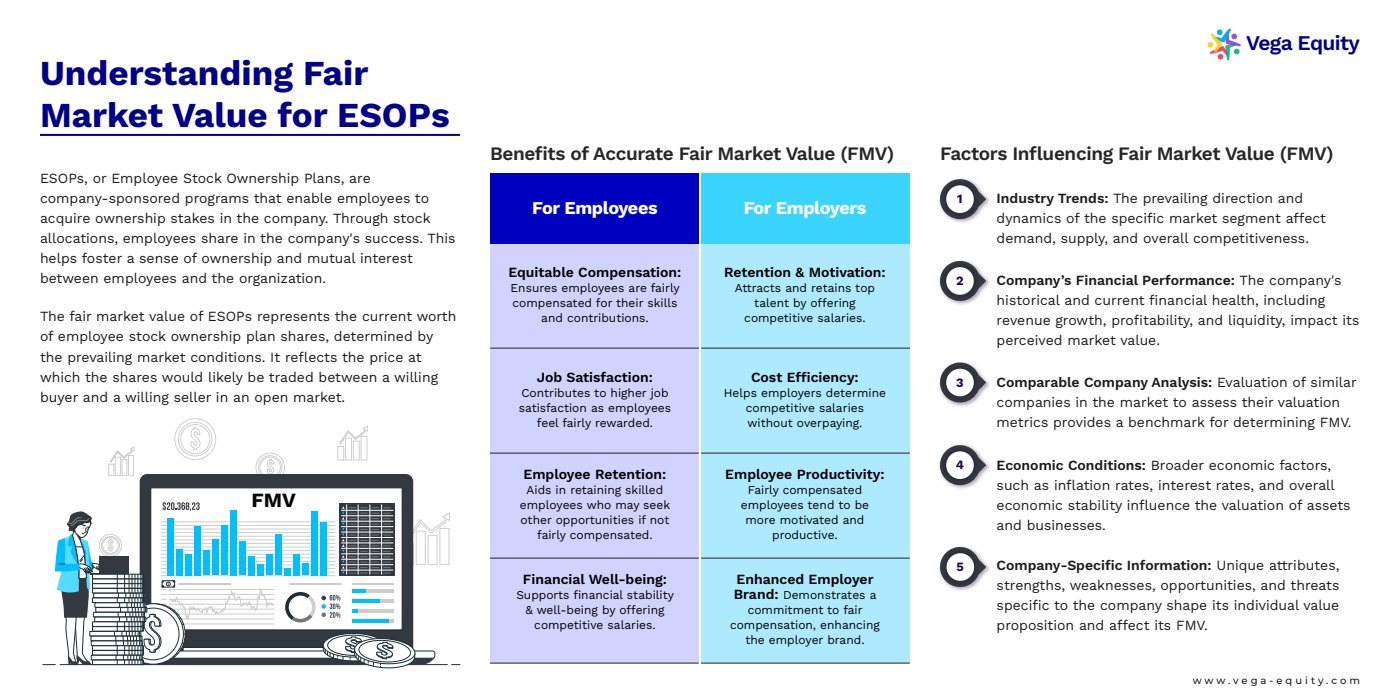
<style>
.page{position:relative;width:1400px;height:700px;background:#fff}
.page>*{position:absolute;margin:0;border:0;box-sizing:border-box;transform-origin:0 0}
.t1{font:700 35px/42px "Work Sans";color:#00008b}
.t2{font:600 20.9px "Work Sans";letter-spacing:-.03em;color:#00008b}
.t3{font:700 20.2px "Work Sans";color:#090909}
.t4{font:600 19px "Work Sans";letter-spacing:-.02em;color:#272727}
.t5{font:700 18px "Work Sans";letter-spacing:-.02em;color:#fff}
.t6{font:14px/20px "Work Sans";color:#1b1b1c}
.t7{font:600 14px "Work Sans";color:#000}
.t8{font:700 12.7px "Work Sans";color:#230641}
.t9{font:12px/15px "Work Sans";color:#000;text-align:center}
.t10{font:500 10px "Montserrat";letter-spacing:.3em;color:#1b1b1b}
.s1{font-weight:600;font-size:14px}
.s2{font-weight:600}
</style>
<div class="page">
<hr style="left:40px;top:134px;width:420px;height:2px;background:#00008b">
<svg style="left:1208px;top:29px;width:33px;height:31px"></svg>
<div style="left:701px;top:243px;width:209px;height:420px;background:#aeeaff"></div>
<div style="left:701px;top:173px;width:209px;height:71px;background:#39d5ff"></div>
<div style="left:490px;top:243px;width:209px;height:420px;background:#d2d2ff"></div>
<div style="left:490px;top:173px;width:209px;height:71px;background:#0000c1"></div>
<hr style="left:490px;top:558px;width:209px;height:1px;background:#231f20">
<hr style="left:490px;top:663px;width:209px;height:1px;background:#231f20">
<hr style="left:490px;top:453px;width:209px;height:1px;background:#231f20">
<hr style="left:490px;top:348px;width:209px;height:1px;background:#231f20">
<hr style="left:701px;top:558px;width:209px;height:1px;background:#231f20">
<hr style="left:701px;top:663px;width:209px;height:1px;background:#231f20">
<hr style="left:701px;top:453px;width:209px;height:1px;background:#231f20">
<hr style="left:701px;top:348px;width:209px;height:1px;background:#231f20">
<img style="left:954px;top:195px;width:36px;height:28px">
<svg style="left:952px;top:190px;width:34px;height:31px"></svg>
<img style="left:939px;top:178px;width:42px;height:42px">
<div style="left:946px;top:185px;width:28px;height:28px;background:#fff;border-radius:50%"></div>
<img style="left:952px;top:277px;width:38px;height:28px">
<svg style="left:981px;top:271px;width:5px;height:31px"></svg>
<img style="left:939px;top:260px;width:42px;height:42px">
<div style="left:946px;top:267px;width:28px;height:28px;background:#fff;border-radius:50%"></div>
<img style="left:952px;top:379px;width:38px;height:28px">
<svg style="left:981px;top:374px;width:5px;height:30px"></svg>
<img style="left:939px;top:362px;width:42px;height:42px">
<div style="left:946px;top:369px;width:28px;height:27px;background:#fff;border-radius:50%"></div>
<img style="left:954px;top:461px;width:36px;height:28px">
<svg style="left:981px;top:455px;width:5px;height:32px"></svg>
<img style="left:939px;top:444px;width:42px;height:43px">
<div style="left:946px;top:451px;width:28px;height:28px;background:#fff;border-radius:50%"></div>
<img style="left:954px;top:563px;width:36px;height:28px">
<svg style="left:952px;top:559px;width:34px;height:30px"></svg>
<img style="left:939px;top:546px;width:43px;height:42px">
<div style="left:947px;top:553px;width:27px;height:28px;background:#fff;border-radius:50%"></div>
<svg style="left:174px;top:418px;width:42px;height:42px"></svg>
<svg style="left:339px;top:426px;width:29px;height:19px"></svg>
<svg style="left:110px;top:447px;width:24px;height:16px"></svg>
<div style="left:140px;top:474px;width:273px;height:17px;background:#33393f"></div>
<svg style="left:256px;top:453px;width:29px;height:29px"></svg>
<div style="left:150px;top:488px;width:252px;height:142px;background:#fff"></div>
<svg style="left:43px;top:491px;width:417px;height:178px"></svg>
<h1 class="t1" style="left:40px;top:51px;width:411px">Understanding Fair<br>Market Value for ESOPs</h1>
<p class="t6" style="left:40px;top:168px;width:417px">ESOPs, or Employee Stock Ownership Plans, are company-sponsored programs that enable employees to acquire ownership stakes in the company. Through stock allocations, employees share in the company's success. This helps foster a sense of ownership and mutual interest between employees and the organization.</p>
<p class="t6" style="left:40px;top:306px;width:418px">The fair market value of ESOPs represents the current worth of employee stock ownership plan shares, determined by the prevailing market conditions. It reflects the price at which the shares would likely be traded between a willing buyer and a willing seller in an open market.</p>
<h3 class="t3" style="left:252px;top:484px;width:46px">FMV</h3>
<h3 class="t4" style="left:490px;top:139px;width:406px">Benefits of Accurate Fair Market Value (FMV)</h3>
<p class="t5" style="left:532px;top:194px;width:127px">For Employees</p>
<p class="t5" style="left:744px;top:194px;width:124px">For Employers</p>
<p class="t7" style="left:508px;top:262px;width:174px">Equitable Compensation:</p>
<p class="t9" style="left:511px;top:280px;width:170px">Ensures employees are fairly compensated for their skills and contributions.</p>
<p class="t7" style="left:537px;top:366px;width:118px">Job Satisfaction:</p>
<p class="t9" style="left:519px;top:384px;width:154px">Contributes to higher job satisfaction as employees feel fairly rewarded.</p>
<p class="t7" style="left:524px;top:464px;width:144px">Employee Retention:</p>
<p class="t9" style="left:520px;top:482px;width:152px">Aids in retaining skilled employees who may seek other opportunities if not fairly compensated.</p>
<p class="t7" style="left:523px;top:568px;width:146px">Financial Well-being:</p>
<p class="t9" style="left:516px;top:587px;width:159px">Supports financial stability &amp; well-being by offering competitive salaries.</p>
<p class="t7" style="left:724px;top:262px;width:163px">Retention &amp; Motivation:</p>
<p class="t9" style="left:735px;top:280px;width:142px">Attracts and retains top talent by offering competitive salaries.</p>
<p class="t7" style="left:751px;top:366px;width:109px">Cost Efficiency:</p>
<p class="t9" style="left:724px;top:384px;width:164px">Helps employers determine competitive salaries without overpaying.</p>
<p class="t7" style="left:725px;top:464px;width:161px">Employee Productivity:</p>
<p class="t9" style="left:741px;top:482px;width:130px">Fairly compensated employees tend to be more motivated and productive.</p>
<p class="t7" style="left:737px;top:568px;width:138px">Enhanced Employer</p>
<p class="t9" style="left:730px;top:587px;width:151px"><span class="s1">Brand:</span> Demonstrates a commitment to fair compensation, enhancing the employer brand.</p>
<h2 class="t2" style="left:1246px;top:27px;width:115px">Vega Equity</h2>
<h3 class="t4" style="left:940px;top:139px;width:395px">Factors Influencing Fair Market Value (FMV)</h3>
<p class="t8" style="left:957px;top:189px;width:7px">1</p>
<p class="t6" style="left:997px;top:188px;width:331px"><span class="s2">Industry Trends:</span> The prevailing direction and dynamics of the specific market segment affect demand, supply, and overall competitiveness.</p>
<p class="t6" style="left:997px;top:269px;width:364px"><span class="s2">Company’s Financial Performance:</span> The company's historical and current financial health, including revenue growth, profitability, and liquidity, impact its perceived market value.</p>
<p class="t6" style="left:997px;top:371px;width:362px"><span class="s2">Comparable Company Analysis:</span> Evaluation of similar companies in the market to assess their valuation metrics provides a benchmark for determining FMV.</p>
<p class="t6" style="left:997px;top:455px;width:355px"><span class="s2">Economic Conditions:</span> Broader economic factors, such as inflation rates, interest rates, and overall economic stability influence the valuation of assets and businesses.</p>
<p class="t6" style="left:997px;top:555px;width:344px;text-align:justify"><span class="s2">Company-Specific Information:</span> Unique attributes, strengths, weaknesses, opportunities, and threats specific to the company shape its individual value proposition and affect its FMV.</p>
<p class="t8" style="left:956px;top:271px;width:9px">2</p>
<p class="t8" style="left:956px;top:373px;width:9px">3</p>
<p class="t8" style="left:956px;top:455px;width:10px">4</p>
<p class="t8" style="left:957px;top:557px;width:9px">5</p>
<p class="t10" style="left:1193px;top:674px;width:169px">www.vega-equity.com</p>
</div>
